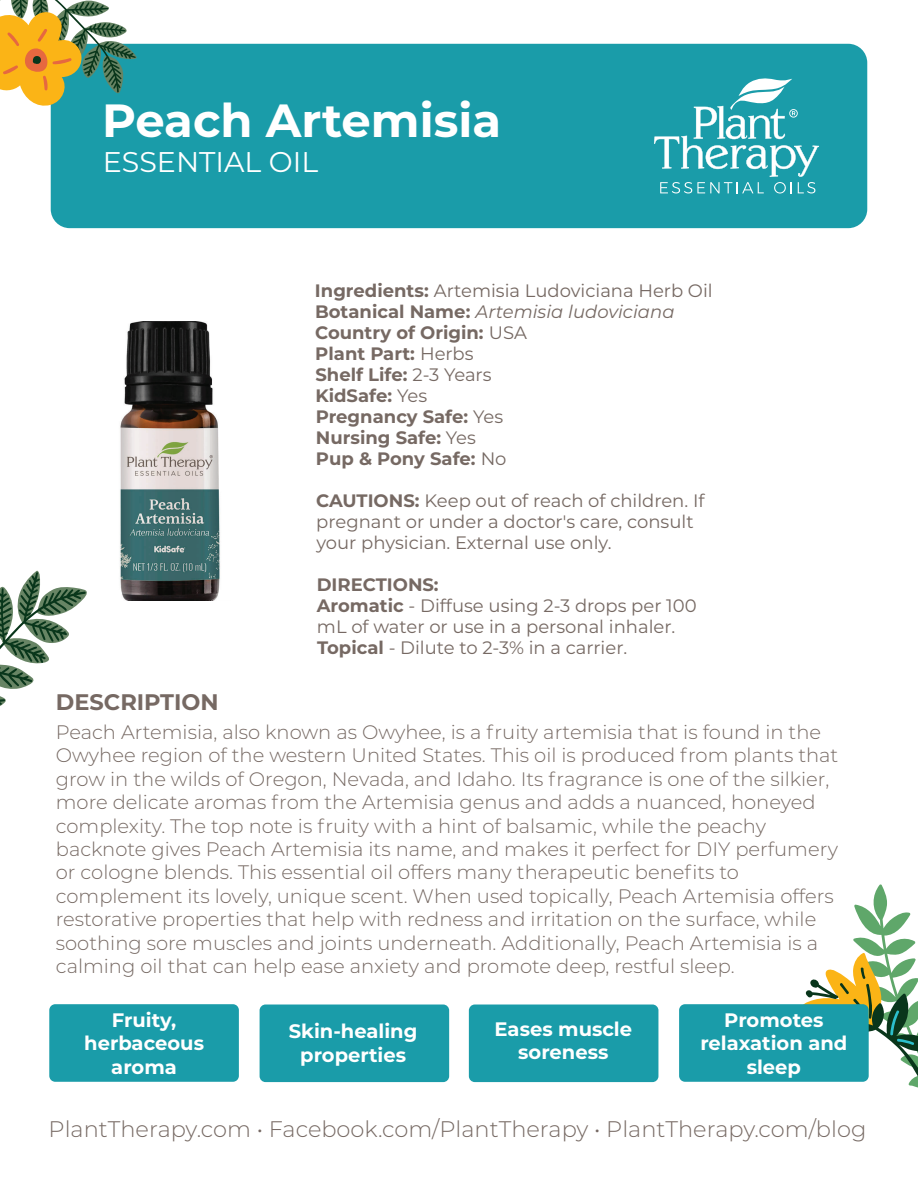
<style>
.page{position:relative;width:918px;height:1188px;background:#fff}
.page>*{position:absolute;margin:0;border:0;box-sizing:border-box;transform-origin:0 0}
.t1{font:700 46.5px "Montserrat";color:#fff}
.t2{font:28.5px "Montserrat";color:#fff}
.t3{font:300 22.5px "Montserrat";color:#766963}
.t4{font:700 22.5px "Montserrat";color:#766963}
.t5{font:300 19.5px/23.4px "Montserrat";color:#766963}
.t6{font:700 19.5px/23.4px "Montserrat";color:#fff;text-align:center}
.t7{font:18px/21px "Montserrat";color:#766963}
.t8{font:700 18px/21px "Montserrat";color:#766963}
.s1{font-weight:400}
.s2{font-weight:400;font-style:italic}
.s3{font-weight:700}
</style>
<div class="page">
<div style="left:51px;top:44px;width:816px;height:184px;background:#1a9ca9;border-radius:19px"></div>
<svg style="left:654px;top:78px;width:165px;height:116px"></svg>
<img style="left:36px;top:321px;width:184px;height:280px">
<svg style="left:0;top:571px;width:88px;height:135px"></svg>
<svg style="left:0;top:0;width:137px;height:109px"></svg>
<svg style="left:804px;top:884px;width:114px;height:204px"></svg>
<div style="left:469px;top:1005px;width:189px;height:77px;background:#1a9ca9;border-radius:6px"></div>
<div style="left:260px;top:1005px;width:189px;height:77px;background:#1a9ca9;border-radius:6px"></div>
<div style="left:49px;top:1004px;width:190px;height:78px;background:#1a9ca9;border-radius:6px"></div>
<div style="left:679px;top:1004px;width:190px;height:78px;background:#1a9ca9;border-radius:6px"></div>
<h1 class="t1" style="left:102px;top:87px;width:401px">Peach Artemisia</h1>
<h2 class="t2" style="left:103px;top:142px;width:217px">ESSENTIAL OIL</h2>
<p class="t4" style="left:56px;top:686px;width:164px">DESCRIPTION</p>
<p class="t8" style="left:315px;top:279px;width:399px">Ingredients: <span class="s1">Artemisia Ludoviciana Herb Oil<br></span>Botanical Name: <span class="s2">Artemisia ludoviciana<br></span>Country of Origin: <span class="s1">USA<br></span>Plant Part: <span class="s1">Herbs<br></span>Shelf Life: <span class="s1">2-3 Years<br></span>KidSafe: <span class="s1">Yes<br></span>Pregnancy Safe: <span class="s1">Yes<br></span>Nursing Safe: <span class="s1">Yes<br></span>Pup &amp; Pony Safe: <span class="s1">No</span></p>
<p class="t7" style="left:316px;top:489px;width:390px"><span class="s3">CAUTIONS:</span> Keep out of reach of children. If pregnant or under a doctor's care, consult your physician. External use only.</p>
<p class="t7" style="left:317px;top:573px;width:381px"><span class="s3">DIRECTIONS:<br>Aromatic</span> - Diffuse using 2-3 drops per 100 mL of water or use in a personal inhaler.<br><span class="s3">Topical</span> - Dilute to 2-3% in a carrier.</p>
<p class="t5" style="left:56px;top:720px;width:784px">Peach Artemisia, also known as Owyhee, is a fruity artemisia that is found in the Owyhee region of the western United States. This oil is produced from plants that grow in the wilds of Oregon, Nevada, and Idaho. Its fragrance is one of the silkier, more delicate aromas from the Artemisia genus and adds a nuanced, honeyed complexity. The top note is fruity with a hint of balsamic, while the peachy backnote gives Peach Artemisia its name, and makes it perfect for DIY perfumery or cologne blends. This essential oil offers many therapeutic benefits to complement its lovely, unique scent. When used topically, Peach Artemisia offers restorative properties that help with redness and irritation on the surface, while soothing sore muscles and joints underneath. Additionally, Peach Artemisia is a calming oil that can help ease anxiety and promote deep, restful sleep.</p>
<p class="t6" style="left:84px;top:1007px;width:121px">Fruity, herbaceous aroma</p>
<p class="t6" style="left:700px;top:1007px;width:149px">Promotes relaxation and sleep</p>
<p class="t6" style="left:495px;top:1017px;width:139px;line-height:22.5px">Eases muscle soreness</p>
<p class="t6" style="left:289px;top:1019px;width:130px">Skin-healing properties</p>
<p class="t3" style="left:49px;top:1114px;width:819px">PlantTherapy.com • Facebook.com/PlantTherapy • PlantTherapy.com/blog</p>
</div>
